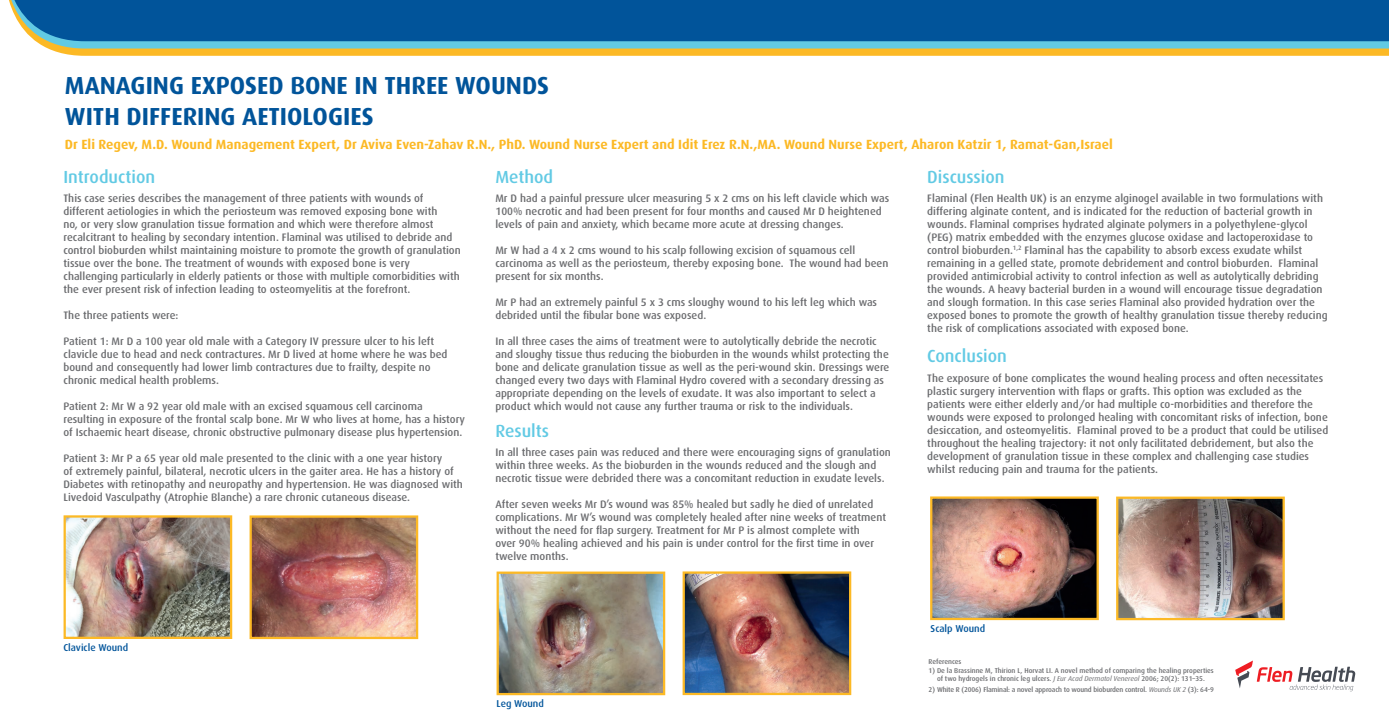
<style>
.page{position:relative;width:1389px;height:725px;background:#fff}
.page>*{position:absolute;margin:0;border:0;box-sizing:border-box;transform-origin:0 0}
.t1{font:700 24.64px/30.6px "Dax";color:#01549a}
.t2{font:500 17.5px "Dax";color:#62cae4}
.t3{font:700 13.3px "Dax";color:#fcb925}
.t4{font:500 10.85px/13px "Dax";color:#6c6d70}
.t5{font:500 9.97px "Dax";color:#01549a}
.t6{font:500 7px/8.4px "Dax";color:#6c6d70;text-align:center}
.s1{font-weight:400;font-style:italic}
</style>
<div class="page">
<svg style="left:47px;top:48px;width:1342px;height:8px;background:#f2bc38"></svg>
<svg style="left:35px;top:41px;width:1354px;height:7px;background:#61c5df"></svg>
<div style="left:9px;top:0;width:1380px;height:41px;background:#01549a"></div>
<svg style="left:1235px;top:660px;width:120px;height:31px"></svg>
<img style="left:686px;top:574px;width:162px;height:117px">
<div style="left:683px;top:571px;width:168px;height:123px;border:2px solid #fcb925"></div>
<img style="left:933px;top:499px;width:163px;height:117px">
<div style="left:930px;top:496px;width:169px;height:123px;border:2px solid #fcb925"></div>
<img style="left:67px;top:518px;width:162px;height:117px">
<div style="left:64px;top:515px;width:168px;height:123px;border:2px solid #fcb925"></div>
<img style="left:500px;top:574px;width:162px;height:118px">
<div style="left:497px;top:571px;width:168px;height:124px;border:2px solid #fcb925"></div>
<img style="left:1119px;top:499px;width:163px;height:118px">
<div style="left:1116px;top:496px;width:169px;height:124px;border:2px solid #fcb925"></div>
<img style="left:253px;top:518px;width:162px;height:117px">
<div style="left:250px;top:515px;width:168px;height:123px;border:2px solid #fcb925"></div>
<h1 class="t1" style="left:65px;top:70px;width:486px">MANAGING EXPOSED BONE IN THREE WOUNDS<br>WITH DIFFERING AETIOLOGIES</h1>
<p class="t3" style="left:65px;top:136px;width:1049px">Dr Eli Regev, M.D. Wound Management Expert, Dr Aviva Even-Zahav R.N., PhD. Wound Nurse Expert and Idit Erez R.N.,MA. Wound Nurse Expert, Aharon Katzir 1, Ramat-Gan,Israel</p>
<h2 class="t2" style="left:63px;top:167px;width:93px">Introduction</h2>
<p class="t4" style="left:63px;top:191px;width:399px">This case series describes the management of three patients with wounds of different aetiologies in which the periosteum was removed exposing bone with<br>no, or very slow granulation tissue formation and which were therefore almost recalcitrant to healing by secondary intention. Flaminal was utilised to debride and control bioburden whilst maintaining moisture to promote the growth of granulation tissue over the bone. The treatment of wounds with exposed bone is very challenging particularly in elderly patients or those with multiple comorbidities with the ever present risk of infection leading to osteomyelitis at the forefront.</p>
<p class="t4" style="left:63px;top:309px;width:116px">The three patients were:</p>
<p class="t4" style="left:63px;top:334px;width:386px">Patient 1: Mr D a 100 year old male with a Category IV pressure ulcer to his left clavicle due to head and neck contractures. Mr D lived at home where he was bed bound and consequently had lower limb contractures due to frailty, despite no chronic medical health problems.</p>
<p class="t4" style="left:63px;top:399px;width:403px">Patient 2: Mr W a 92 year old male with an excised squamous cell carcinoma resulting in exposure of the frontal scalp bone. Mr W who lives at home, has a history of Ischaemic heart disease, chronic obstructive pulmonary disease plus hypertension.</p>
<p class="t4" style="left:63px;top:451px;width:401px">Patient 3: Mr P a 65 year old male presented to the clinic with a one year history<br>of extremely painful, bilateral, necrotic ulcers in the gaiter area. He has a history of Diabetes with retinopathy and neuropathy and hypertension. He was diagnosed with Livedoid Vasculpathy (Atrophie Blanche) a rare chronic cutaneous disease.</p>
<h2 class="t2" style="left:495px;top:167px;width:59px">Method</h2>
<p class="t4" style="left:495px;top:191px;width:395px">Mr D had a painful pressure ulcer measuring 5 x 2 cms on his left clavicle which was<br>100% necrotic and had been present for four months and caused Mr D heightened levels of pain and anxiety, which became more acute at dressing changes.</p>
<p class="t4" style="left:495px;top:243px;width:395px">Mr W had a 4 x 2 cms wound to his scalp following excision of squamous cell carcinoma as well as the periosteum, thereby exposing bone. The wound had been present for six months.</p>
<p class="t4" style="left:495px;top:295px;width:383px">Mr P had an extremely painful 5 x 3 cms sloughy wound to his left leg which was debrided until the fibular bone was exposed.</p>
<p class="t4" style="left:495px;top:334px;width:395px">In all three cases the aims of treatment were to autolytically debride the necrotic and sloughy tissue thus reducing the bioburden in the wounds whilst protecting the bone and delicate granulation tissue as well as the peri-wound skin. Dressings were changed every two days with Flaminal Hydro covered with a secondary dressing as appropriate depending on the levels of exudate. It was also important to select a product which would not cause any further trauma or risk to the individuals.</p>
<h2 class="t2" style="left:495px;top:421px;width:55px">Results</h2>
<p class="t4" style="left:495px;top:445px;width:397px">In all three cases pain was reduced and there were encouraging signs of granulation within three weeks. As the bioburden in the wounds reduced and the slough and necrotic tissue were debrided there was a concomitant reduction in exudate levels.</p>
<p class="t4" style="left:495px;top:497px;width:392px">After seven weeks Mr D’s wound was 85% healed but sadly he died of unrelated complications. Mr W’s wound was completely healed after nine weeks of treatment without the need for flap surgery. Treatment for Mr P is almost complete with<br>over 90% healing achieved and his pain is under control for the first time in over twelve months.</p>
<p class="t5" style="left:63px;top:642px;width:66px">Clavicle Wound</p>
<p class="t5" style="left:497px;top:697px;width:49px">Leg Wound</p>
<h2 class="t2" style="left:927px;top:167px;width:79px">Discussion</h2>
<p class="t4" style="left:927px;top:191px;width:402px">Flaminal (Flen Health UK) is an enzyme alginogel available in two formulations with differing alginate content, and is indicated for the reduction of bacterial growth in wounds. Flaminal comprises hydrated alginate polymers in a polyethylene-glycol (PEG) matrix embedded with the enzymes glucose oxidase and lactoperoxidase to control bioburden.<sup>1,2</sup> Flaminal has the capability to absorb excess exudate whilst remaining in a gelled state, promote debridement and control bioburden. Flaminal provided antimicrobial activity to control infection as well as autolytically debriding the wounds. A heavy bacterial burden in a wound will encourage tissue degradation and slough formation. In this case series Flaminal also provided hydration over the exposed bones to promote the growth of healthy granulation tissue thereby reducing the risk of complications associated with exposed bone.</p>
<h2 class="t2" style="left:927px;top:345px;width:81px">Conclusion</h2>
<p class="t4" style="left:927px;top:371px;width:403px">The exposure of bone complicates the wound healing process and often necessitates plastic surgery intervention with flaps or grafts. This option was excluded as the patients were either elderly and/or had multiple co-morbidities and therefore the wounds were exposed to prolonged healing with concomitant risks of infection, bone desiccation, and osteomyelitis. Flaminal proved to be a product that could be utilised throughout the healing trajectory: it not only facilitated debridement, but also the development of granulation tissue in these complex and challenging case studies whilst reducing pain and trauma for the patients.</p>
<p class="t5" style="left:931px;top:622px;width:56px">Scalp Wound</p>
<p class="t6" style="left:929px;top:657px;width:34px">References</p>
<p class="t6" style="left:929px;top:666px;width:287px">1) De la Brassinne M, Thirion L, Horvat LI. A novel method of comparing the healing properties of two hydrogels in chronic leg ulcers. <span class="s1">J Eur Acad Dermatol Venereol</span> 2006; 20(2): 131–35.</p>
<p class="t6" style="left:929px;top:684px;width:287px">2) White R (2006) Flaminal: a novel approach to wound bioburden control. <span class="s1">Wounds UK 2</span> (3): 64-9</p>
</div>
